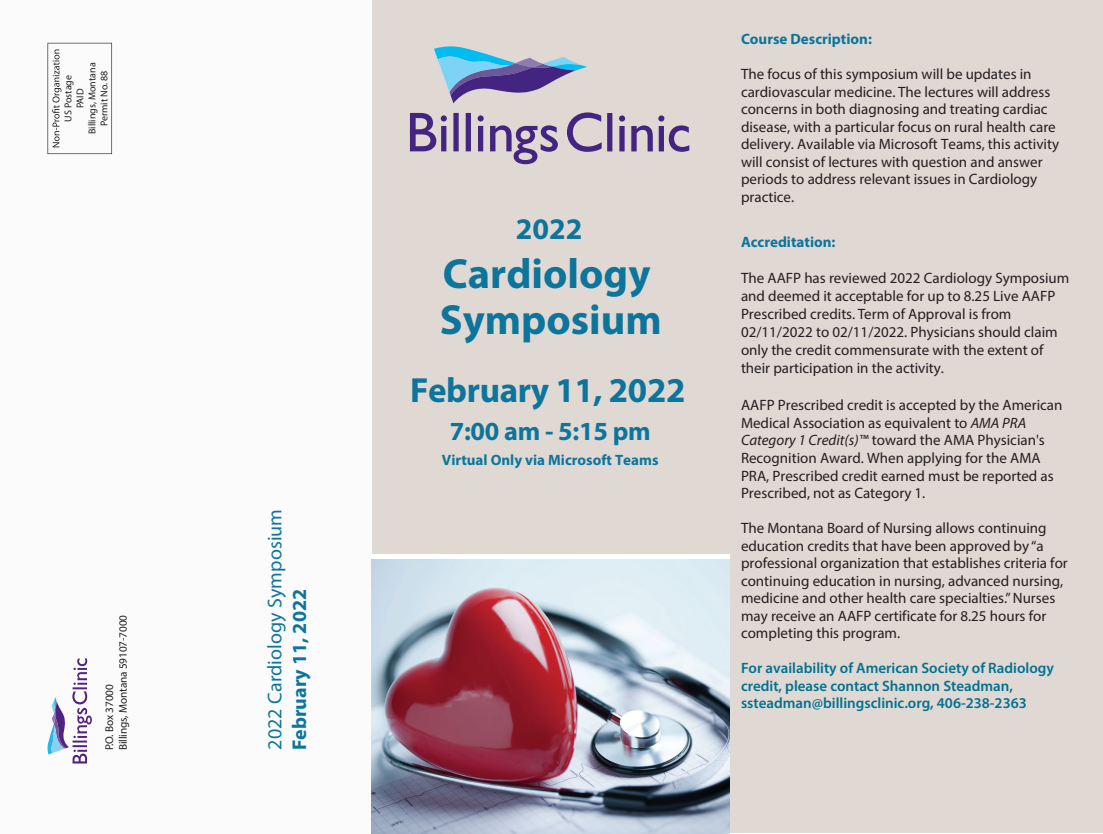
<style>
.page{position:relative;width:1103px;height:834px;background:#fff}
.page>*{position:absolute;margin:0;border:0;box-sizing:border-box;transform-origin:0 0}
.t1{font:700 42.25px/46.2px "Myriad Pro";color:#0d759c}
.t2{font:700 35px "Myriad Pro";letter-spacing:-.01em;color:#0d759c}
.t3{font:700 30px "Myriad Pro";color:#0d759c}
.t4{font:700 26.25px "Myriad Pro";letter-spacing:-.01em;color:#0d759c}
.t5{font:20px "Myriad Pro";color:#0d759c}
.t6{font:700 20px "Myriad Pro";color:#0d759c}
.t7{font:15px/17.5px "Myriad Pro";color:#231f20}
.t8{font:600 15px/17.5px "Myriad Pro";color:#017191}
.t9{font:700 15px "Myriad Pro";color:#0d759c}
.t10{font:11.25px/13.5px "Myriad Pro";letter-spacing:-.01em;color:#231f20}
.t11{font:10px/12px "Myriad Pro";color:#231f20;text-align:center}
.s1{font-style:italic}
</style>
<div class="page">
<div style="left:371px;top:0;width:731px;height:832px;background:#e0d9d3"></div>
<div style="left:0;top:0;width:371px;height:834px;background:#fbfbfc"></div>
<svg style="left:48px;top:43px;width:64px;height:111px"></svg>
<svg style="left:48px;top:658px;width:44px;height:106px"></svg>
<svg style="left:410px;top:113px;width:37px;height:38px"></svg>
<div style="left:453px;top:113px;width:5px;height:38px;background:#432480"></div>
<div style="left:466px;top:113px;width:5px;height:38px;background:#432480"></div>
<svg style="left:477px;top:115px;width:6px;height:36px"></svg>
<svg style="left:490px;top:125px;width:68px;height:39px"></svg>
<svg style="left:567px;top:112px;width:34px;height:40px"></svg>
<div style="left:607px;top:113px;width:5px;height:38px;background:#432480"></div>
<svg style="left:619px;top:115px;width:6px;height:36px"></svg>
<svg style="left:631px;top:115px;width:58px;height:37px"></svg>
<svg style="left:434px;top:46px;width:153px;height:57px"></svg>
<img style="left:371px;top:559px;width:358px;height:275px">
<div style="left:371px;top:554px;width:358px;height:5px;background:#fff"></div>
<p class="t11" style="left:63px;top:134px;width:73px;rotate:-90deg">US Postage<br>PAID<br>Billings, Montana<br>Permit No. 88</p>
<p class="t10" style="left:104px;top:750px;width:137px;rotate:-90deg">P.O. Box 37000<br>Billings, Montana 59107-7000</p>
<h3 class="t5" style="left:267px;top:750px;width:242px;rotate:-90deg">2022 Cardiology Symposium</h3>
<h3 class="t6" style="left:292px;top:750px;width:162px;rotate:-90deg">February 11, 2022</h3>
<h3 class="t3" style="left:515px;top:218px;width:68px">2022</h3>
<h1 class="t1" style="left:440px;top:254px;width:223px">Cardiology<br>Symposium</h1>
<h2 class="t2" style="left:410px;top:377px;width:277px">February 11, 2022</h2>
<h3 class="t4" style="left:450px;top:421px;width:202px">7:00 am - 5:15 pm</h3>
<p class="t9" style="left:442px;top:450px;width:218px">Virtual Only via Microsoft Teams</p>
<p class="t9" style="left:741px;top:34px;width:132px">Course Description:</p>
<p class="t7" style="left:741px;top:67px;width:319px">The focus of this symposium will be updates in cardiovascular medicine. The lectures will address concerns in both diagnosing and treating cardiac disease, with a particular focus on rural health care delivery. Available via Microsoft Teams, this activity will consist of lectures with question and answer periods to address relevant issues in Cardiology practice.</p>
<p class="t9" style="left:741px;top:236px;width:96px">Accreditation:</p>
<p class="t7" style="left:741px;top:271px;width:330px;line-height:18px">The AAFP has reviewed 2022 Cardiology Symposium and deemed it acceptable for up to 8.25 Live AAFP Prescribed credits. Term of Approval is from 02/11/2022 to 02/11/2022. Physicians should claim only the credit commensurate with the extent of their participation in the activity.</p>
<p class="t7" style="left:741px;top:396px;width:323px">AAFP Prescribed credit is accepted by the American Medical Association as equivalent to <span class="s1">AMA PRA Category 1 Credit(s)™</span> toward the AMA Physician's Recognition Award. When applying for the AMA PRA, Prescribed credit earned must be reported as Prescribed, not as Category 1.</p>
<p class="t7" style="left:741px;top:521px;width:328px">The Montana Board of Nursing allows continuing education credits that have been approved by “a professional organization that establishes criteria for continuing education in nursing, advanced nursing, medicine and other health care specialties.” Nurses may receive an AAFP certificate for 8.25 hours for completing this program.</p>
<p class="t8" style="left:741px;top:661px;width:314px">For availability of American Society of Radiology credit, please contact Shannon Steadman, ssteadman@billingsclinic.org, 406-238-2363</p>
</div>
